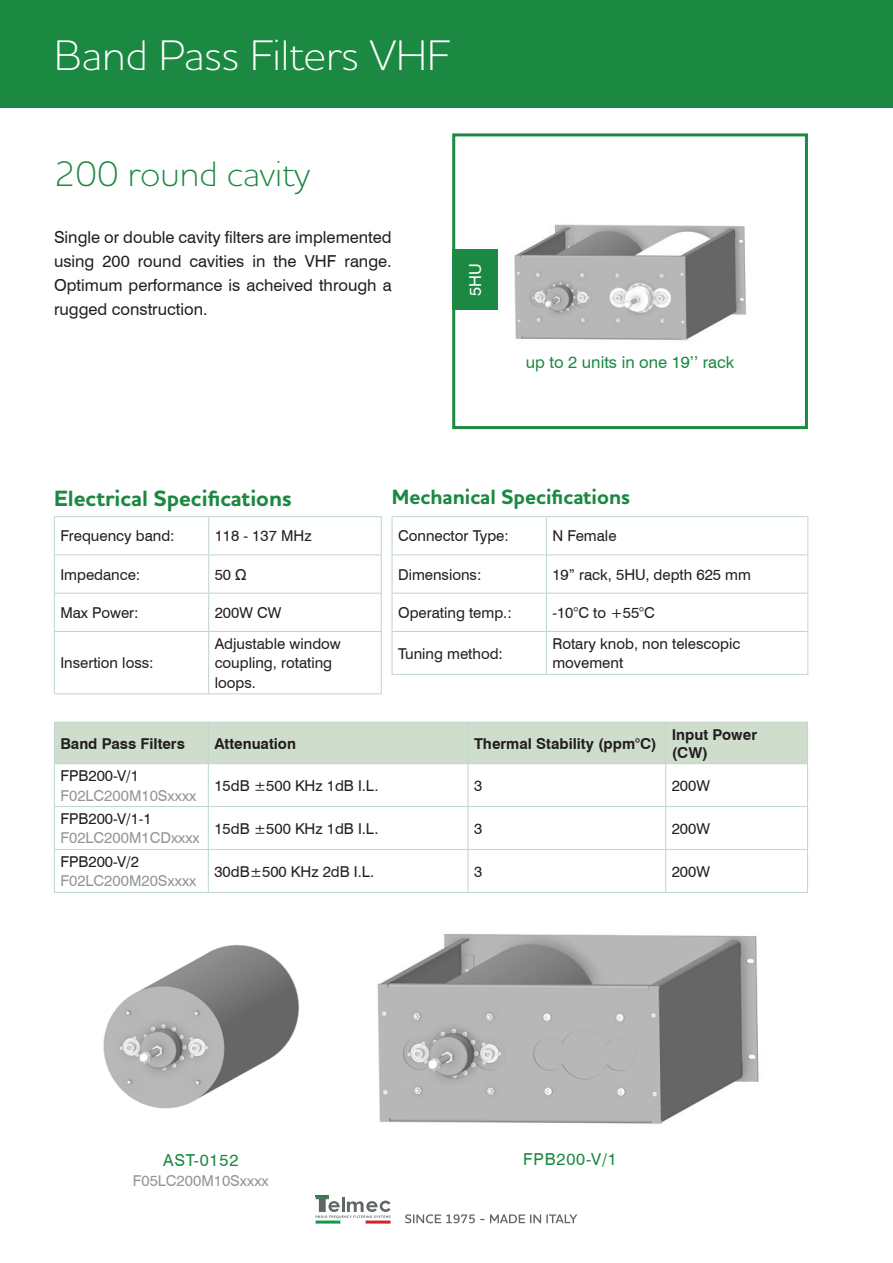
<style>
.page{position:relative;width:893px;height:1263px;background:#fff}
.page>*{position:absolute;margin:0;border:0;box-sizing:border-box;transform-origin:0 0}
.t1{font:300 43.5px "Houschka Pro";color:#fff}
.t2{font:300 36px "Houschka Pro";color:#1b8942}
.t3{font:700 22.5px "Houschka Pro";color:#1b8942}
.t4{font:700 21px "Houschka Pro";color:#1b8942}
.t5{font:16.5px/24px "Swiss 721 BT";color:#231f20;text-align:justify}
.t6{font:16.5px "Swiss 721 BT";color:#1b8942}
.t7{font:16.5px "Swiss 721 BT";color:#fff}
.t8{font:15px/19.5px "Swiss 721 BT";color:#231f20}
.t9{font:15px "Swiss 721 BT";color:#939598}
.t10{font:700 15px/18px "Swiss 721 BT";color:#231f20}
</style>
<div class="page">
<div style="left:0;top:0;width:893px;height:108px;background:#1b8942"></div>
<svg style="left:452px;top:133px;width:356px;height:297px"></svg>
<img style="left:505px;top:213px;width:251px;height:137px">
<img style="left:377px;top:933px;width:382px;height:192px">
<img style="left:103px;top:945px;width:196px;height:164px">
<div style="left:452px;top:250px;width:45px;height:60px;background:#1b8942"></div>
<hr style="left:208px;top:517px;width:1px;height:37px;background:#bfd6c7">
<hr style="left:54px;top:554px;width:155px;height:1px;background:#bfd6c7">
<hr style="left:209px;top:554px;width:173px;height:1px;background:#bfd6c7">
<hr style="left:208px;top:555px;width:1px;height:38px;background:#bfd6c7">
<hr style="left:54px;top:593px;width:155px;height:1px;background:#bfd6c7">
<hr style="left:209px;top:593px;width:173px;height:1px;background:#bfd6c7">
<hr style="left:208px;top:593px;width:1px;height:38px;background:#bfd6c7">
<hr style="left:54px;top:631px;width:155px;height:1px;background:#bfd6c7">
<hr style="left:209px;top:631px;width:173px;height:1px;background:#bfd6c7">
<hr style="left:208px;top:632px;width:1px;height:61px;background:#bfd6c7">
<hr style="left:54px;top:516px;width:155px;height:1px;background:#bfd6c7">
<hr style="left:54px;top:517px;width:1px;height:37px;background:#bfd6c7">
<hr style="left:209px;top:516px;width:173px;height:1px;background:#bfd6c7">
<hr style="left:381px;top:517px;width:1px;height:37px;background:#bfd6c7">
<hr style="left:54px;top:555px;width:1px;height:38px;background:#bfd6c7">
<hr style="left:381px;top:555px;width:1px;height:38px;background:#bfd6c7">
<hr style="left:54px;top:593px;width:1px;height:38px;background:#bfd6c7">
<hr style="left:381px;top:593px;width:1px;height:38px;background:#bfd6c7">
<hr style="left:54px;top:632px;width:1px;height:61px;background:#bfd6c7">
<hr style="left:381px;top:632px;width:1px;height:61px;background:#bfd6c7">
<hr style="left:54px;top:693px;width:155px;height:1px;background:#bfd6c7">
<hr style="left:209px;top:693px;width:173px;height:1px;background:#bfd6c7">
<hr style="left:546px;top:517px;width:1px;height:37px;background:#bfd6c7">
<hr style="left:392px;top:554px;width:154px;height:1px;background:#bfd6c7">
<hr style="left:546px;top:554px;width:262px;height:1px;background:#bfd6c7">
<hr style="left:546px;top:555px;width:1px;height:38px;background:#bfd6c7">
<hr style="left:392px;top:593px;width:154px;height:1px;background:#bfd6c7">
<hr style="left:546px;top:593px;width:262px;height:1px;background:#bfd6c7">
<hr style="left:546px;top:593px;width:1px;height:38px;background:#bfd6c7">
<hr style="left:392px;top:631px;width:154px;height:1px;background:#bfd6c7">
<hr style="left:546px;top:631px;width:262px;height:1px;background:#bfd6c7">
<hr style="left:546px;top:632px;width:1px;height:42px;background:#bfd6c7">
<hr style="left:392px;top:516px;width:154px;height:1px;background:#bfd6c7">
<hr style="left:392px;top:517px;width:1px;height:37px;background:#bfd6c7">
<hr style="left:546px;top:516px;width:262px;height:1px;background:#bfd6c7">
<hr style="left:807px;top:517px;width:1px;height:37px;background:#bfd6c7">
<hr style="left:392px;top:555px;width:1px;height:38px;background:#bfd6c7">
<hr style="left:807px;top:555px;width:1px;height:38px;background:#bfd6c7">
<hr style="left:392px;top:593px;width:1px;height:38px;background:#bfd6c7">
<hr style="left:807px;top:593px;width:1px;height:38px;background:#bfd6c7">
<hr style="left:392px;top:632px;width:1px;height:42px;background:#bfd6c7">
<hr style="left:807px;top:632px;width:1px;height:42px;background:#bfd6c7">
<hr style="left:392px;top:674px;width:154px;height:1px;background:#bfd6c7">
<hr style="left:546px;top:674px;width:262px;height:1px;background:#bfd6c7">
<div style="left:55px;top:723px;width:752px;height:40px;background:#cfddcc"></div>
<hr style="left:54px;top:723px;width:1px;height:40px;background:#bfd6c7">
<hr style="left:208px;top:723px;width:1px;height:40px;background:#bfd6c7">
<hr style="left:468px;top:723px;width:1px;height:40px;background:#bfd6c7">
<hr style="left:665px;top:723px;width:1px;height:40px;background:#bfd6c7">
<hr style="left:54px;top:764px;width:1px;height:42px;background:#bfd6c7">
<hr style="left:208px;top:764px;width:1px;height:42px;background:#bfd6c7">
<hr style="left:468px;top:764px;width:1px;height:42px;background:#bfd6c7">
<hr style="left:665px;top:764px;width:1px;height:42px;background:#bfd6c7">
<hr style="left:54px;top:806px;width:154px;height:1px;background:#bfd6c7">
<hr style="left:54px;top:807px;width:1px;height:42px;background:#bfd6c7">
<hr style="left:208px;top:806px;width:260px;height:1px;background:#bfd6c7">
<hr style="left:208px;top:807px;width:1px;height:42px;background:#bfd6c7">
<hr style="left:468px;top:806px;width:198px;height:1px;background:#bfd6c7">
<hr style="left:468px;top:807px;width:1px;height:42px;background:#bfd6c7">
<hr style="left:666px;top:806px;width:142px;height:1px;background:#bfd6c7">
<hr style="left:665px;top:807px;width:1px;height:42px;background:#bfd6c7">
<hr style="left:54px;top:849px;width:154px;height:1px;background:#bfd6c7">
<hr style="left:54px;top:850px;width:1px;height:42px;background:#bfd6c7">
<hr style="left:208px;top:849px;width:260px;height:1px;background:#bfd6c7">
<hr style="left:208px;top:850px;width:1px;height:42px;background:#bfd6c7">
<hr style="left:468px;top:849px;width:198px;height:1px;background:#bfd6c7">
<hr style="left:468px;top:850px;width:1px;height:42px;background:#bfd6c7">
<hr style="left:666px;top:849px;width:142px;height:1px;background:#bfd6c7">
<hr style="left:665px;top:850px;width:1px;height:42px;background:#bfd6c7">
<hr style="left:54px;top:722px;width:154px;height:1px;background:#bfd6c7">
<hr style="left:208px;top:722px;width:260px;height:1px;background:#bfd6c7">
<hr style="left:468px;top:722px;width:198px;height:1px;background:#bfd6c7">
<hr style="left:666px;top:722px;width:142px;height:1px;background:#bfd6c7">
<hr style="left:807px;top:723px;width:1px;height:40px;background:#bfd6c7">
<hr style="left:54px;top:763px;width:154px;height:1px;background:#bfd6c7">
<hr style="left:208px;top:763px;width:260px;height:1px;background:#bfd6c7">
<hr style="left:468px;top:763px;width:198px;height:1px;background:#bfd6c7">
<hr style="left:666px;top:763px;width:142px;height:1px;background:#bfd6c7">
<hr style="left:807px;top:764px;width:1px;height:42px;background:#bfd6c7">
<hr style="left:807px;top:807px;width:1px;height:42px;background:#bfd6c7">
<hr style="left:807px;top:850px;width:1px;height:42px;background:#bfd6c7">
<hr style="left:54px;top:892px;width:154px;height:1px;background:#bfd6c7">
<hr style="left:208px;top:892px;width:260px;height:1px;background:#bfd6c7">
<hr style="left:468px;top:892px;width:198px;height:1px;background:#bfd6c7">
<hr style="left:666px;top:892px;width:142px;height:1px;background:#bfd6c7">
<hr style="left:316px;top:1220px;width:25px;height:3px;background:#109b48">
<hr style="left:366px;top:1220px;width:25px;height:3px;background:#d1232a">
<svg style="left:316px;top:1195px;width:75px;height:23px"></svg>
<svg style="left:405px;top:1214px;width:172px;height:9px"></svg>
<h1 class="t1" style="left:54px;top:28px;width:399px">Band Pass Filters VHF</h1>
<h2 class="t2" style="left:54px;top:151px;width:258px">200 round cavity</h2>
<p class="t5" style="left:54px;top:224px;width:339px">Single or double cavity filters are implemented using 200 round cavities in the VHF range.<br>Optimum performance is acheived through a rugged construction.</p>
<p class="t7" style="left:464px;top:296px;width:34px;rotate:-90deg">5HU</p>
<p class="t6" style="left:526px;top:350px;width:210px">up to 2 units in one 19’’ rack</p>
<h3 class="t3" style="left:54px;top:483px;width:239px">Electrical Specifications</h3>
<p class="t8" style="left:60px;top:526px;width:116px">Frequency band:</p>
<p class="t8" style="left:215px;top:526px;width:98px">118 - 137 MHz</p>
<p class="t8" style="left:60px;top:564px;width:81px">Impedance:</p>
<p class="t8" style="left:215px;top:564px;width:34px">50 Ω</p>
<p class="t8" style="left:60px;top:602px;width:80px">Max Power:</p>
<p class="t8" style="left:215px;top:602px;width:68px">200W CW</p>
<p class="t8" style="left:60px;top:653px;width:95px">Insertion loss:</p>
<p class="t8" style="left:215px;top:633px;width:128px">Adjustable window coupling, rotating loops.</p>
<h3 class="t4" style="left:392px;top:484px;width:240px">Mechanical Specifications</h3>
<p class="t8" style="left:398px;top:526px;width:112px">Connector Type:</p>
<p class="t8" style="left:552px;top:526px;width:66px">N Female</p>
<p class="t8" style="left:398px;top:564px;width:85px">Dimensions:</p>
<p class="t8" style="left:552px;top:564px;width:200px">19” rack, 5HU, depth 625 mm</p>
<p class="t8" style="left:398px;top:602px;width:115px">Operating temp.:</p>
<p class="t8" style="left:552px;top:602px;width:104px">-10°C to +55°C</p>
<p class="t8" style="left:398px;top:643px;width:107px">Tuning method:</p>
<p class="t8" style="left:552px;top:633px;width:189px">Rotary knob, non telescopic movement</p>
<p class="t10" style="left:60px;top:734px;width:126px">Band Pass Filters</p>
<p class="t10" style="left:214px;top:734px;width:83px">Attenuation</p>
<p class="t10" style="left:474px;top:734px;width:184px">Thermal Stability (ppm°C)</p>
<p class="t10" style="left:672px;top:725px;width:87px">Input Power (CW)</p>
<p class="t8" style="left:60px;top:765px;width:80px">FPB200-V/1</p>
<p class="t9" style="left:60px;top:785px;width:137px">F02LC200M10Sxxxx</p>
<p class="t8" style="left:214px;top:775px;width:166px">15dB ±500 KHz 1dB I.L.</p>
<p class="t8" style="left:474px;top:775px;width:10px">3</p>
<p class="t8" style="left:672px;top:775px;width:40px">200W</p>
<p class="t8" style="left:60px;top:808px;width:93px">FPB200-V/1-1</p>
<p class="t9" style="left:60px;top:828px;width:141px">F02LC200M1CDxxxx</p>
<p class="t8" style="left:60px;top:851px;width:80px">FPB200-V/2</p>
<p class="t9" style="left:60px;top:871px;width:137px">F02LC200M20Sxxxx</p>
<p class="t8" style="left:214px;top:818px;width:166px">15dB ±500 KHz 1dB I.L.</p>
<p class="t8" style="left:474px;top:818px;width:10px">3</p>
<p class="t8" style="left:672px;top:818px;width:40px">200W</p>
<p class="t8" style="left:214px;top:861px;width:162px">30dB±500 KHz 2dB I.L.</p>
<p class="t8" style="left:474px;top:861px;width:10px">3</p>
<p class="t8" style="left:672px;top:861px;width:40px">200W</p>
<p class="t6" style="left:163px;top:1149px;width:77px">AST-0152</p>
<p class="t9" style="left:133px;top:1170px;width:137px">F05LC200M10Sxxxx</p>
<p class="t6" style="left:523px;top:1148px;width:95px">FPB200-V/1</p>
</div>
